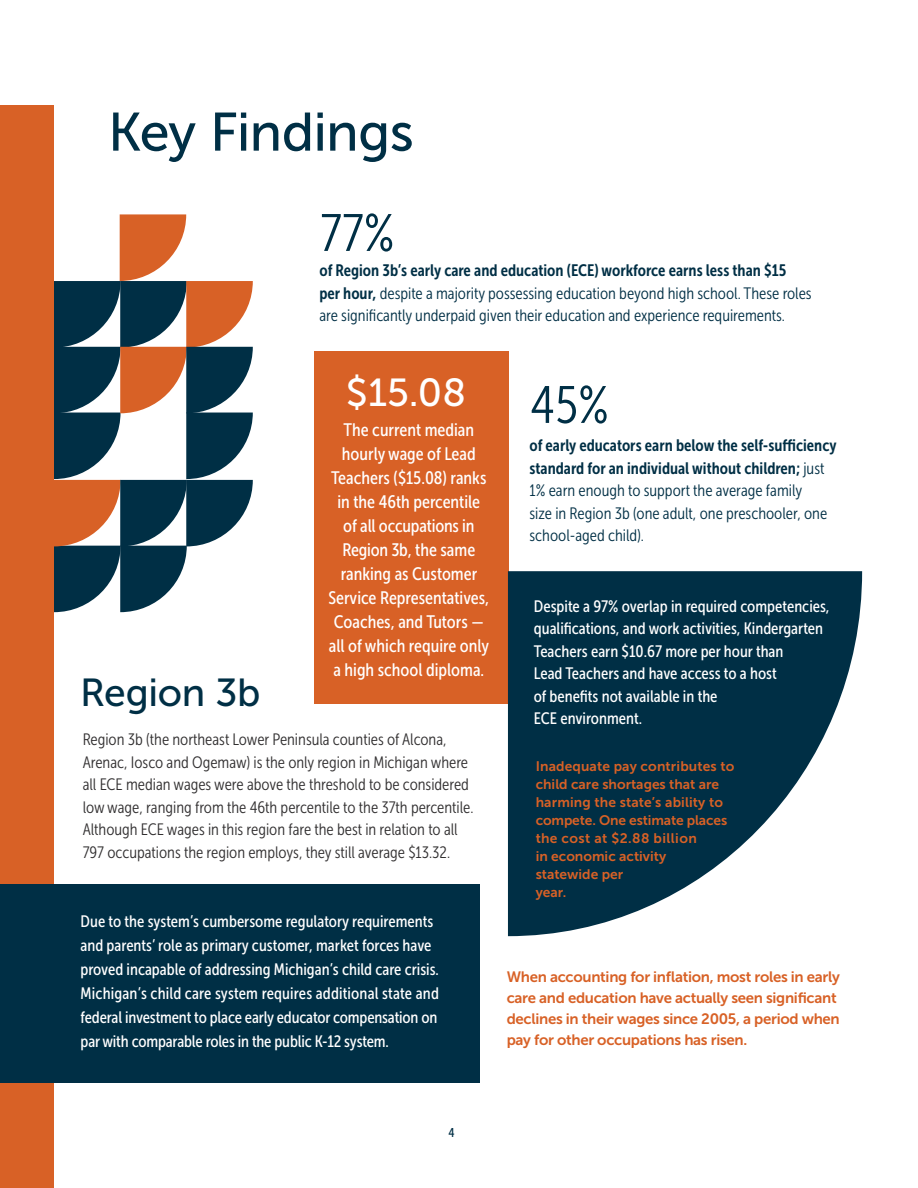
<style>
.page{position:relative;width:918px;height:1188px;background:#fff}
.page>*{position:absolute;margin:0;border:0;box-sizing:border-box;transform-origin:0 0}
.t1{font:54px "Museo Sans 500";letter-spacing:-.015em;color:#002f45}
.t2{font:52.5px "Museo Sans Cond 300";color:#002f45}
.t3{font:39px "Museo Sans 500";letter-spacing:-.01em;color:#002f45}
.t4{font:39px "Museo Sans 500";color:#fff}
.t5{font:18px/24px "Museo Sans Cond 500";color:#fff;text-align:center}
.t6{font:16.5px/22.5px "Museo Sans Cond 500";color:#fff}
.t7{font:16.5px/22.5px "Museo Sans Cond 300";color:#002f45}
.t8{font:16.5px/22.5px "Museo Sans Cond 300";color:#312f30}
.t9{font:15px/21px "Museo Sans 700";letter-spacing:-.02em;color:#d86126}
.t10{font:13.8px/18px "Museo Sans 700";color:#d86126}
.t11{font:12.75px "Museo Sans Cond 500";color:#002f45}
.s1{font-family:"Museo Sans Cond 700"}
</style>
<div class="page">
<div style="left:0;top:106px;width:54px;height:1082px;background:#d86126"></div>
<hr style="left:917px;top:0;width:1px;height:50px;background:#d86126">
<svg style="left:54px;top:214px;width:199px;height:398px"></svg>
<div style="left:314px;top:351px;width:195px;height:352px;background:#d86126"></div>
<svg style="left:508px;top:571px;width:354px;height:365px;fill:#002f45"></svg>
<div style="left:0;top:884px;width:480px;height:199px;background:#002f45"></div>
<p class="t1" style="left:108px;top:102px;width:307px">Key Findings</p>
<p class="t2" style="left:320px;top:205px;width:76px">77%</p>
<p class="t7" style="left:320px;top:259px;width:494px"><span class="s1">of Region 3b’s early care and education (ECE) workforce earns less than $15<br>per hour,</span> despite a majority possessing education beyond high school. These roles are significantly underpaid given their education and experience requirements.</p>
<p class="t4" style="left:346px;top:371px;width:122px">$15.08</p>
<p class="t3" style="left:80px;top:671px;width:182px">Region 3b</p>
<p class="t5" style="left:343px;top:418px;width:132px">The current median</p>
<p class="t5" style="left:328px;top:442px;width:162px">hourly wage of Lead<br>Teachers ($15.08) ranks in the 46th percentile of all occupations in<br>Region 3b, the same ranking as Customer<br>Service Representatives,<br>Coaches, and Tutors — all of which require only a high school diploma.</p>
<p class="t8" style="left:83px;top:729px;width:392px">Region 3b (the northeast Lower Peninsula counties of Alcona, Arenac, Iosco and Ogemaw) is the only region in Michigan where all ECE median wages were above the threshold to be considered low wage, ranging from the 46th percentile to the 37th percentile.<br>Although ECE wages in this region fare the best in relation to all 797 occupations the region employs, they still average $13.32.</p>
<p class="t6" style="left:81px;top:909px;width:360px;line-height:24px">Due to the system’s cumbersome regulatory requirements and parents’ role as primary customer, market forces have proved incapable of addressing Michigan’s child care crisis.<br>Michigan’s child care system requires additional state and federal investment to place early educator compensation on par with comparable roles in the public K-12 system.</p>
<p class="t2" style="left:530px;top:377px;width:80px">45%</p>
<p class="t7" style="left:530px;top:434px;width:309px"><span class="s1">of early educators earn below the self-sufficiency standard for an individual without children;</span> just 1% earn enough to support the average family<br>size in Region 3b (one adult, one preschooler, one school-aged child).</p>
<p class="t6" style="left:534px;top:595px;width:297px">Despite a 97% overlap in required competencies, qualifications, and work activities, Kindergarten Teachers earn $10.67 more per hour than<br>Lead Teachers and have access to a host<br>of benefits not available in the<br>ECE environment.</p>
<p class="t10" style="left:536px;top:757px;width:200px">Inadequate pay contributes to child care shortages that are harming the state’s ability to compete. One estimate places the cost at $2.88 billion<br>in economic activity<br>statewide per<br>year.</p>
<p class="t9" style="left:507px;top:966px;width:335px">When accounting for inflation, most roles in early care and education have actually seen significant declines in their wages since 2005, a period when pay for other occupations has risen.</p>
<p class="t11" style="left:448px;top:1126px;width:8px">4</p>
</div>
